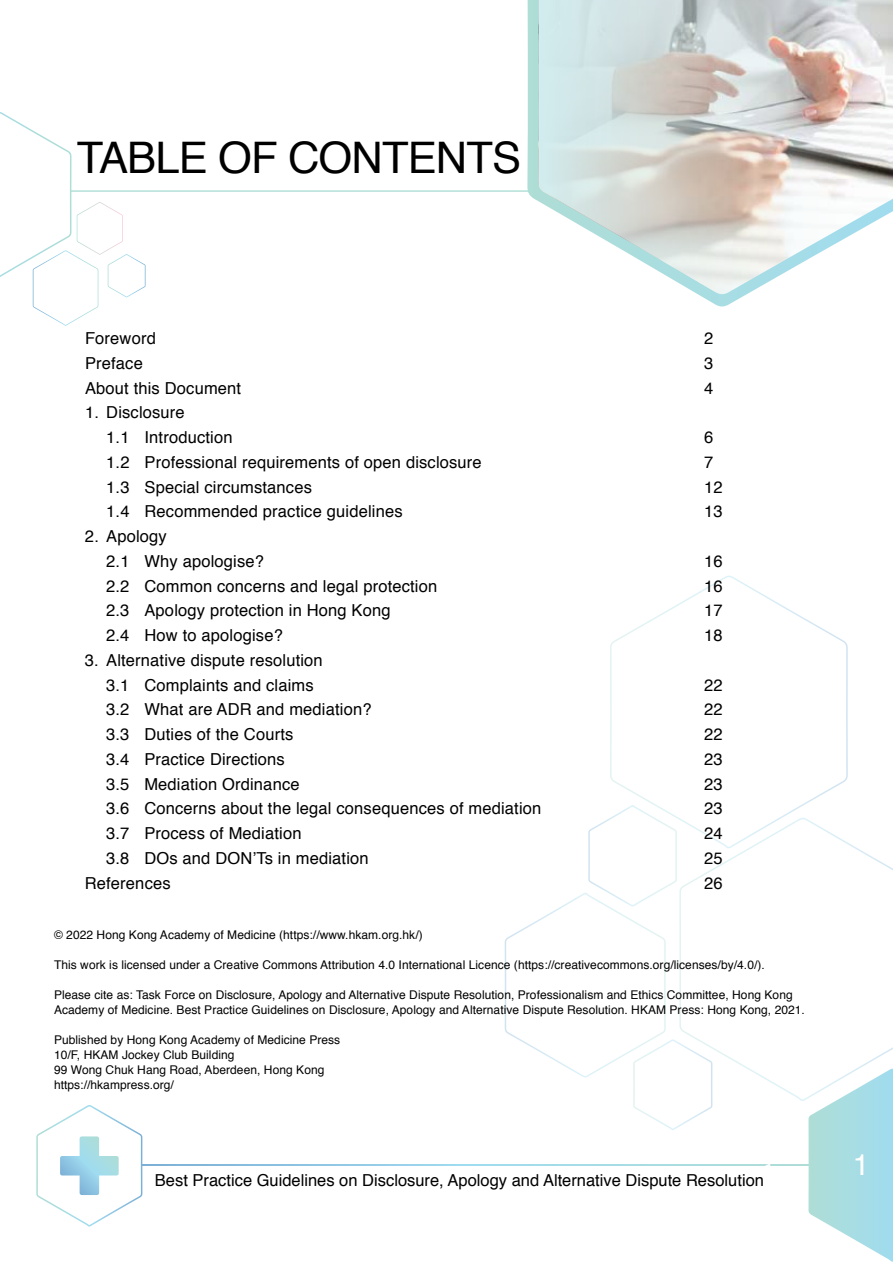
<style>
.page{position:relative;width:893px;height:1263px;background:#fff}
.page>*{position:absolute;margin:0;border:0;box-sizing:border-box;transform-origin:0 0}
.t1{font:43.5px "Helvetica";letter-spacing:-.02em;color:#000}
.t2{font:30px "Helvetica";color:#fff}
.t3{font:16.5px/24.8px "Helvetica";letter-spacing:.01em;color:#000}
.t4{font:16.5px "Helvetica";color:#fff}
.t5{font:12px/15px "Helvetica";letter-spacing:.005em;color:#000}
</style>
<div class="page">
<hr style="left:71px;top:190px;width:468px;height:2px;background:#b4e0d8">
<svg style="left:0;top:112px;width:146px;height:214px"></svg>
<svg style="left:712px;top:843px;width:181px;height:258px"></svg>
<svg style="left:610px;top:576px;width:238px;height:272px"></svg>
<svg style="left:505px;top:805px;width:207px;height:325px"></svg>
<svg style="left:36px;top:1105px;width:106px;height:121px"></svg>
<svg style="left:142px;top:1164px;width:666px;height:2px"></svg>
<svg style="left:808px;top:1069px;width:85px;height:192px"></svg>
<svg style="left:527px;top:0;width:218px;height:307px"></svg>
<svg style="left:538px;top:0;width:355px;height:295px"></svg>
<h1 class="t1" style="left:77px;top:124px;width:446px">TABLE OF CONTENTS</h1>
<p class="t3" style="left:85px;top:326px;width:158px">Foreword<br>Preface<br>About this Document</p>
<p class="t3" style="left:106px;top:401px;width:377px;text-indent:-21px">1. Disclosure<br>1.1 Introduction<br>1.2 Professional requirements of open disclosure<br>1.3 Special circumstances<br>1.4 Recommended practice guidelines</p>
<p class="t3" style="left:106px;top:524px;width:333px;text-indent:-21px">2. Apology<br>2.1 Why apologise?<br>2.2 Common concerns and legal protection<br>2.3 Apology protection in Hong Kong<br>2.4 How to apologise?</p>
<p class="t3" style="left:85px;top:648px;width:239px">3. Alternative dispute resolution</p>
<p class="t3" style="left:106px;top:673px;width:209px">3.1 Complaints and claims</p>
<p class="t3" style="left:106px;top:698px;width:267px">3.2 What are ADR and mediation?</p>
<p class="t3" style="left:106px;top:722px;width:189px">3.3 Duties of the Courts</p>
<p class="t3" style="left:106px;top:747px;width:180px">3.4 Practice Directions</p>
<p class="t3" style="left:106px;top:772px;width:195px">3.5 Mediation Ordinance</p>
<p class="t3" style="left:106px;top:797px;width:437px">3.6 Concerns about the legal consequences of mediation</p>
<p class="t3" style="left:106px;top:821px;width:197px">3.7 Process of Mediation</p>
<p class="t3" style="left:106px;top:846px;width:264px">3.8 DOs and DON’Ts in mediation</p>
<p class="t3" style="left:85px;top:871px;width:87px">References</p>
<p class="t3" style="left:704px;top:326px;width:11px;text-align:justify">2<br>3<br>4</p>
<p class="t3" style="left:704px;top:425px;width:20px">6<br>7<br>12<br>13</p>
<p class="t3" style="left:704px;top:549px;width:20px;text-align:justify">16<br>16<br>17<br>18</p>
<p class="t3" style="left:704px;top:673px;width:20px;text-align:justify">22<br>22<br>22<br>23<br>23<br>23<br>24<br>25<br>26</p>
<p class="t5" style="left:54px;top:928px;width:370px">© 2022 Hong Kong Academy of Medicine (https://www.hkam.org.hk/)</p>
<p class="t5" style="left:54px;top:958px;width:712px">This work is licensed under a Creative Commons Attribution 4.0 International Licence (https://creativecommons.org/licenses/by/4.0/).</p>
<p class="t5" style="left:54px;top:988px;width:752px">Please cite as: Task Force on Disclosure, Apology and Alternative Dispute Resolution, Professionalism and Ethics Committee, Hong Kong<br>Academy of Medicine. Best Practice Guidelines on Disclosure, Apology and Alternative Dispute Resolution. HKAM Press: Hong Kong, 2021.</p>
<p class="t5" style="left:54px;top:1033px;width:288px">Published by Hong Kong Academy of Medicine Press 10/F, HKAM Jockey Club Building<br>99 Wong Chuk Hang Road, Aberdeen, Hong Kong https://hkampress.org/</p>
<p class="t4" style="left:764px;top:1155px;width:11px">1</p>
<p class="t3" style="left:155px;top:1168px;width:610px">Best Practice Guidelines on Disclosure, Apology and Alternative Dispute Resolution</p>
<h2 class="t2" style="left:853px;top:1141px;width:18px">1</h2>
</div>
